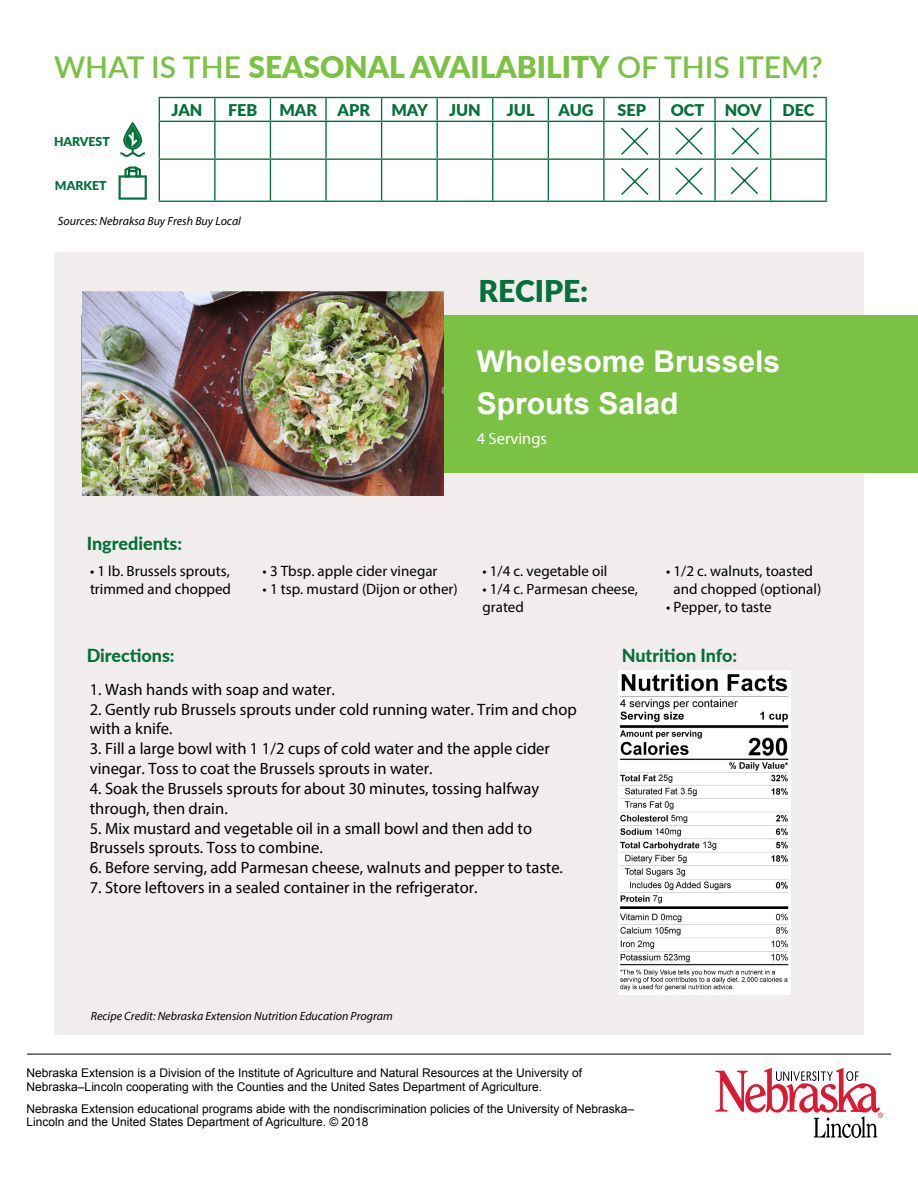
<style>
.page{position:relative;width:918px;height:1188px;background:#fff}
.page>*{position:absolute;margin:0;border:0;box-sizing:border-box;transform-origin:0 0}
.t1{font:600 30px "Lato";color:#7bc244}
.t2{font:700 30px/41.5px "Arial";color:#fff}
.t3{font:900 30px "Lato";color:#04703c}
.t4{font:800 18px "Lato";color:#04703c}
.t5{font:16.5px/19.8px "Myriad Pro";color:#000}
.t6{font:16.5px "Myriad Pro";color:#fff}
.t7{font:900 16.2px "Lato";color:#04703c}
.t8{font:15px/18px "Myriad Pro";color:#000}
.t9{font:900 12.3px "Lato";color:#04703c}
.t10{font:12px/13.5px "Arial";color:#000}
.t11{font:italic 12px "Myriad Pro";color:#000}
.s1{font-weight:900}
</style>
<div class="page">
<div style="left:55px;top:252px;width:809px;height:783px;background:#f0edec"></div>
<svg style="left:120px;top:121px;width:25px;height:36px"></svg>
<hr style="left:159px;top:97px;width:56px;height:1px;background:#04703c">
<svg style="left:159px;top:98px;width:1px;height:23px"></svg>
<hr style="left:215px;top:97px;width:55px;height:1px;background:#04703c">
<hr style="left:214px;top:98px;width:2px;height:23px;background:#04703c">
<hr style="left:270px;top:97px;width:56px;height:1px;background:#04703c">
<svg style="left:270px;top:98px;width:1px;height:23px"></svg>
<hr style="left:326px;top:97px;width:56px;height:1px;background:#04703c">
<hr style="left:325px;top:98px;width:2px;height:23px;background:#04703c">
<hr style="left:382px;top:97px;width:55px;height:1px;background:#04703c">
<svg style="left:381px;top:98px;width:1px;height:23px"></svg>
<hr style="left:437px;top:97px;width:56px;height:1px;background:#04703c">
<svg style="left:437px;top:98px;width:1px;height:23px"></svg>
<hr style="left:493px;top:97px;width:55px;height:1px;background:#04703c">
<svg style="left:492px;top:98px;width:1px;height:23px"></svg>
<hr style="left:548px;top:97px;width:56px;height:1px;background:#04703c">
<svg style="left:548px;top:98px;width:1px;height:23px"></svg>
<hr style="left:604px;top:97px;width:55px;height:1px;background:#04703c">
<hr style="left:603px;top:98px;width:2px;height:23px;background:#04703c">
<hr style="left:659px;top:97px;width:56px;height:1px;background:#04703c">
<svg style="left:659px;top:98px;width:1px;height:23px"></svg>
<hr style="left:715px;top:97px;width:56px;height:1px;background:#04703c">
<hr style="left:714px;top:98px;width:2px;height:23px;background:#04703c">
<hr style="left:771px;top:97px;width:56px;height:1px;background:#04703c">
<svg style="left:770px;top:98px;width:1px;height:23px"></svg>
<svg style="left:826px;top:98px;width:1px;height:23px"></svg>
<hr style="left:159px;top:121px;width:56px;height:1px;background:#04703c">
<hr style="left:159px;top:122px;width:1px;height:36px;background:#04703c">
<hr style="left:215px;top:121px;width:55px;height:1px;background:#04703c">
<hr style="left:214px;top:122px;width:2px;height:36px;background:#04703c">
<hr style="left:270px;top:121px;width:56px;height:1px;background:#04703c">
<hr style="left:270px;top:122px;width:1px;height:36px;background:#04703c">
<hr style="left:326px;top:121px;width:56px;height:1px;background:#04703c">
<hr style="left:325px;top:122px;width:2px;height:36px;background:#04703c">
<hr style="left:382px;top:121px;width:55px;height:1px;background:#04703c">
<hr style="left:381px;top:122px;width:1px;height:36px;background:#04703c">
<hr style="left:437px;top:121px;width:56px;height:1px;background:#04703c">
<hr style="left:437px;top:122px;width:1px;height:36px;background:#04703c">
<hr style="left:493px;top:121px;width:55px;height:1px;background:#04703c">
<hr style="left:492px;top:122px;width:1px;height:36px;background:#04703c">
<hr style="left:548px;top:121px;width:56px;height:1px;background:#04703c">
<hr style="left:548px;top:122px;width:1px;height:36px;background:#04703c">
<hr style="left:604px;top:121px;width:55px;height:1px;background:#04703c">
<hr style="left:603px;top:122px;width:2px;height:36px;background:#04703c">
<hr style="left:659px;top:121px;width:56px;height:1px;background:#04703c">
<hr style="left:659px;top:122px;width:1px;height:36px;background:#04703c">
<hr style="left:715px;top:121px;width:56px;height:1px;background:#04703c">
<hr style="left:714px;top:122px;width:2px;height:36px;background:#04703c">
<hr style="left:771px;top:121px;width:56px;height:1px;background:#04703c">
<hr style="left:770px;top:122px;width:1px;height:36px;background:#04703c">
<hr style="left:826px;top:122px;width:1px;height:36px;background:#04703c">
<hr style="left:159px;top:158px;width:56px;height:2px;background:#04703c">
<hr style="left:159px;top:160px;width:1px;height:41px;background:#04703c">
<hr style="left:215px;top:158px;width:55px;height:2px;background:#04703c">
<hr style="left:214px;top:160px;width:2px;height:41px;background:#04703c">
<hr style="left:270px;top:158px;width:56px;height:2px;background:#04703c">
<hr style="left:270px;top:160px;width:1px;height:41px;background:#04703c">
<hr style="left:326px;top:158px;width:56px;height:2px;background:#04703c">
<hr style="left:325px;top:160px;width:2px;height:41px;background:#04703c">
<hr style="left:382px;top:158px;width:55px;height:2px;background:#04703c">
<hr style="left:381px;top:160px;width:1px;height:41px;background:#04703c">
<hr style="left:437px;top:158px;width:56px;height:2px;background:#04703c">
<hr style="left:437px;top:160px;width:1px;height:41px;background:#04703c">
<hr style="left:493px;top:158px;width:55px;height:2px;background:#04703c">
<hr style="left:492px;top:160px;width:1px;height:41px;background:#04703c">
<hr style="left:548px;top:158px;width:56px;height:2px;background:#04703c">
<hr style="left:548px;top:160px;width:1px;height:41px;background:#04703c">
<hr style="left:604px;top:158px;width:55px;height:2px;background:#04703c">
<hr style="left:603px;top:160px;width:2px;height:41px;background:#04703c">
<hr style="left:659px;top:158px;width:56px;height:2px;background:#04703c">
<hr style="left:659px;top:160px;width:1px;height:41px;background:#04703c">
<hr style="left:715px;top:158px;width:56px;height:2px;background:#04703c">
<hr style="left:714px;top:160px;width:2px;height:41px;background:#04703c">
<hr style="left:771px;top:158px;width:56px;height:2px;background:#04703c">
<hr style="left:770px;top:160px;width:1px;height:41px;background:#04703c">
<hr style="left:826px;top:160px;width:1px;height:41px;background:#04703c">
<hr style="left:159px;top:201px;width:56px;height:1px;background:#04703c">
<hr style="left:215px;top:201px;width:55px;height:1px;background:#04703c">
<hr style="left:270px;top:201px;width:56px;height:1px;background:#04703c">
<hr style="left:326px;top:201px;width:56px;height:1px;background:#04703c">
<hr style="left:382px;top:201px;width:55px;height:1px;background:#04703c">
<hr style="left:437px;top:201px;width:56px;height:1px;background:#04703c">
<hr style="left:493px;top:201px;width:55px;height:1px;background:#04703c">
<hr style="left:548px;top:201px;width:56px;height:1px;background:#04703c">
<hr style="left:604px;top:201px;width:55px;height:1px;background:#04703c">
<hr style="left:659px;top:201px;width:56px;height:1px;background:#04703c">
<hr style="left:715px;top:201px;width:56px;height:1px;background:#04703c">
<hr style="left:771px;top:201px;width:56px;height:1px;background:#04703c">
<svg style="left:119px;top:167px;width:28px;height:33px"></svg>
<hr style="left:27px;top:1054px;width:864px;height:1px;background:#000">
<svg style="left:716px;top:1068px;width:167px;height:70px"></svg>
<div style="left:82px;top:315px;width:836px;height:157px;background:#7bc244"></div>
<img style="left:619px;top:671px;width:172px;height:324px">
<img style="left:83px;top:291px;width:360px;height:204px">
<svg style="left:621px;top:127px;width:28px;height:28px"></svg>
<svg style="left:675px;top:127px;width:28px;height:28px"></svg>
<svg style="left:731px;top:127px;width:28px;height:28px"></svg>
<svg style="left:675px;top:167px;width:28px;height:28px"></svg>
<svg style="left:621px;top:167px;width:28px;height:28px"></svg>
<svg style="left:730px;top:167px;width:28px;height:28px"></svg>
<h1 class="t1" style="left:54px;top:45px;width:770px">WHAT IS THE <span class="s1">SEASONAL AVAILABILITY</span> OF THIS ITEM?</h1>
<p class="t9" style="left:54px;top:132px;width:57px">HARVEST</p>
<p class="t9" style="left:55px;top:176px;width:53px">MARKET</p>
<p class="t7" style="left:172px;top:98px;width:32px">JAN</p>
<p class="t7" style="left:228px;top:98px;width:31px">FEB</p>
<p class="t7" style="left:279px;top:98px;width:39px">MAR</p>
<p class="t7" style="left:338px;top:98px;width:34px">APR</p>
<p class="t7" style="left:391px;top:98px;width:38px">MAY</p>
<p class="t7" style="left:449px;top:98px;width:33px">JUN</p>
<p class="t7" style="left:507px;top:98px;width:29px">JUL</p>
<p class="t7" style="left:559px;top:98px;width:37px">AUG</p>
<p class="t7" style="left:618px;top:98px;width:30px">SEP</p>
<p class="t7" style="left:671px;top:98px;width:35px">OCT</p>
<p class="t7" style="left:725px;top:98px;width:38px">NOV</p>
<p class="t7" style="left:782px;top:98px;width:33px">DEC</p>
<p class="t11" style="left:58px;top:213px;width:185px">Sources: Nebraksa Buy Fresh Buy Local</p>
<h1 class="t3" style="left:479px;top:268px;width:111px">RECIPE:</h1>
<h1 class="t2" style="left:477px;top:342px;width:305px">Wholesome Brussels<br>Sprouts Salad</h1>
<p class="t6" style="left:477px;top:429px;width:72px">4 Servings</p>
<p class="t4" style="left:87px;top:530px;width:97px">Ingredients:</p>
<p class="t8" style="left:90px;top:561px;width:143px">• 1 lb. Brussels sprouts, trimmed and chopped</p>
<p class="t8" style="left:263px;top:561px;width:176px">• 3 Tbsp. apple cider vinegar</p>
<p class="t8" style="left:263px;top:580px;width:197px">• 1 tsp. mustard (Dijon or other)</p>
<p class="t4" style="left:87px;top:642px;width:89px">Directions:</p>
<p class="t8" style="left:482px;top:561px;width:127px">• 1/4 c. vegetable oil</p>
<p class="t8" style="left:482px;top:579px;width:157px">• 1/4 c. Parmesan cheese, grated</p>
<p class="t8" style="left:666px;top:561px;width:157px;text-align:center">• 1/2 c. walnuts, toasted and chopped (optional)</p>
<p class="t8" style="left:666px;top:597px;width:107px">• Pepper, to taste</p>
<p class="t4" style="left:622px;top:642px;width:117px">Nutrition Info:</p>
<p class="t5" style="left:90px;top:679px;width:247px">1. Wash hands with soap and water.</p>
<p class="t5" style="left:90px;top:699px;width:489px">2. Gently rub Brussels sprouts under cold running water. Trim and chop with a knife.</p>
<p class="t5" style="left:90px;top:738px;width:462px">3. Fill a large bowl with 1 1/2 cups of cold water and the apple cider vinegar. Toss to coat the Brussels sprouts in water.</p>
<p class="t5" style="left:90px;top:778px;width:451px">4. Soak the Brussels sprouts for about 30 minutes, tossing halfway through, then drain.</p>
<p class="t5" style="left:90px;top:818px;width:444px">5. Mix mustard and vegetable oil in a small bowl and then add to<br>Brussels sprouts. Toss to combine.</p>
<p class="t5" style="left:90px;top:857px;width:475px">6. Before serving, add Parmesan cheese, walnuts and pepper to taste.</p>
<p class="t5" style="left:90px;top:877px;width:389px">7. Store leftovers in a sealed container in the refrigerator.</p>
<p class="t11" style="left:91px;top:1008px;width:304px">Recipe Credit: Nebraska Extension Nutrition Education Program</p>
<p class="t10" style="left:27px;top:1066px;width:557px">Nebraska Extension is a Division of the Institute of Agriculture and Natural Resources at the University of<br>Nebraska–Lincoln cooperating with the Counties and the United Sates Department of Agriculture.</p>
<p class="t10" style="left:27px;top:1102px;width:609px">Nebraska Extension educational programs abide with the nondiscrimination policies of the University of Nebraska–<br>Lincoln and the United States Department of Agriculture. © 2018</p>
</div>
